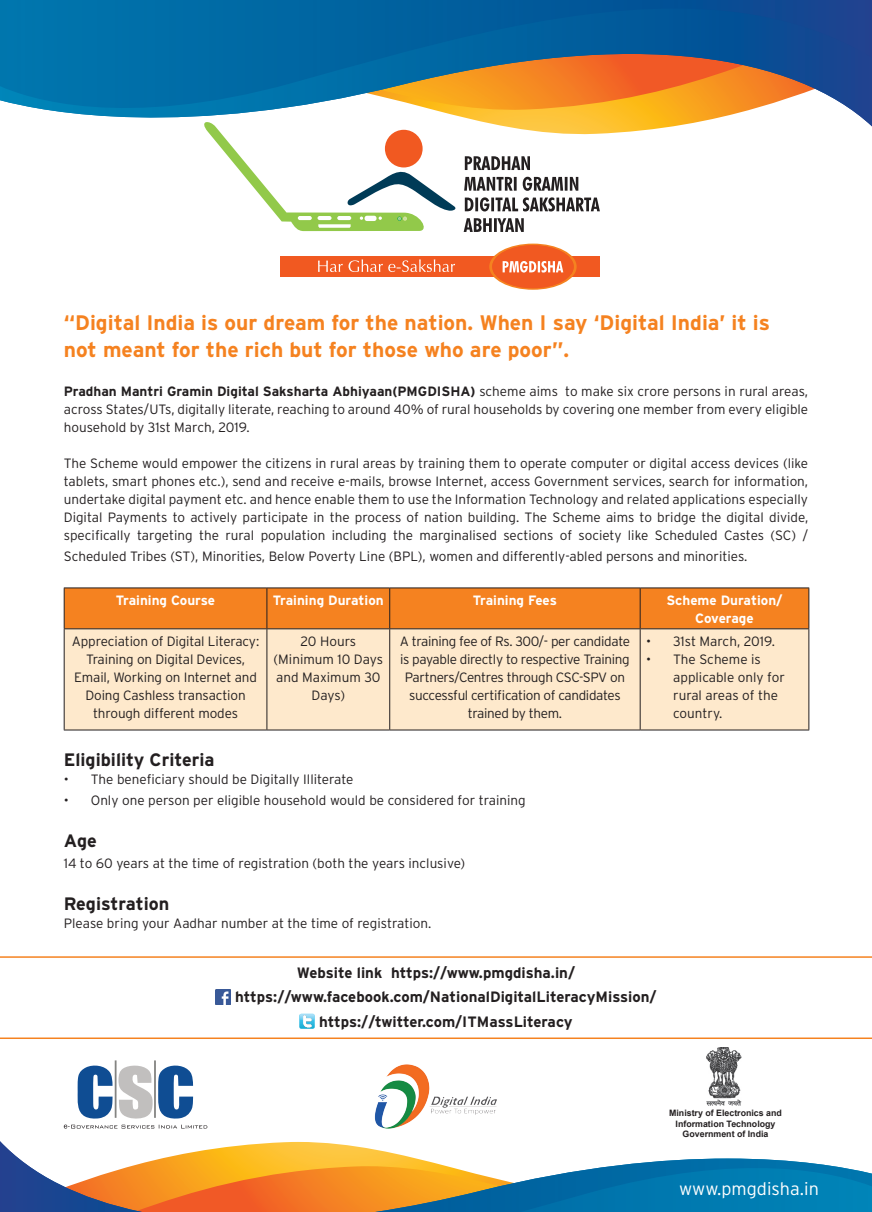
<style>
.page{position:relative;width:872px;height:1212px;background:#fff}
.page>*{position:absolute;margin:0;border:0;box-sizing:border-box;transform-origin:0 0}
.t1{font:700 21px/27px "Interstate";color:#f58220}
.t2{font:700 18px "Interstate";color:#231f20}
.t3{font:300 18px "Interstate";color:#fff}
.t4{font:700 15px "Interstate";color:#231f20}
.t5{font:300 13.5px/18px "Interstate";letter-spacing:-.01em;color:#231f20;text-align:center}
.t6{font:700 13.5px/18px "Interstate";color:#fff;text-align:center}
.t7{font:700 8.85px/10.6px "Arial";color:#231f20;text-align:center}
.s1{font-weight:700}
</style>
<div class="page">
<svg style="left:0;top:1141px;width:872px;height:71px"></svg>
<svg style="left:0;top:0;width:872px;height:9px;background:#035e9d"></svg>
<svg style="left:0;top:9px;width:872px;height:126px;background:#5a8292"></svg>
<div style="left:65px;top:588px;width:743px;height:40px;background:#f58220"></div>
<div style="left:65px;top:629px;width:743px;height:101px;background:#fee9cc"></div>
<hr style="left:64px;top:587px;width:203px;height:1px;background:#231f20">
<hr style="left:64px;top:588px;width:1px;height:40px;background:#231f20">
<hr style="left:267px;top:587px;width:123px;height:1px;background:#231f20">
<hr style="left:266px;top:588px;width:1px;height:40px;background:#231f20">
<hr style="left:390px;top:587px;width:250px;height:1px;background:#231f20">
<hr style="left:389px;top:588px;width:1px;height:40px;background:#231f20">
<hr style="left:640px;top:587px;width:169px;height:1px;background:#231f20">
<hr style="left:640px;top:588px;width:1px;height:40px;background:#231f20">
<hr style="left:808px;top:588px;width:1px;height:40px;background:#231f20">
<hr style="left:64px;top:628px;width:203px;height:1px;background:#231f20">
<hr style="left:64px;top:629px;width:1px;height:101px;background:#231f20">
<hr style="left:267px;top:628px;width:123px;height:1px;background:#231f20">
<hr style="left:266px;top:629px;width:1px;height:101px;background:#231f20">
<hr style="left:390px;top:628px;width:250px;height:1px;background:#231f20">
<hr style="left:389px;top:629px;width:1px;height:101px;background:#231f20">
<hr style="left:640px;top:628px;width:169px;height:1px;background:#231f20">
<hr style="left:640px;top:629px;width:1px;height:101px;background:#231f20">
<hr style="left:808px;top:629px;width:1px;height:101px;background:#231f20">
<hr style="left:64px;top:730px;width:203px;height:1px;background:#231f20">
<hr style="left:267px;top:730px;width:123px;height:1px;background:#231f20">
<hr style="left:390px;top:730px;width:250px;height:1px;background:#231f20">
<hr style="left:640px;top:730px;width:169px;height:1px;background:#231f20">
<hr style="left:154px;top:1060px;width:2px;height:58px;background:#848482">
<hr style="left:115px;top:1060px;width:2px;height:58px;background:#848482">
<svg style="left:64px;top:1064px;width:143px;height:64px"></svg>
<img style="left:707px;top:1047px;width:35px;height:58px">
<img style="left:374px;top:1064px;width:123px;height:65px">
<div style="left:280px;top:256px;width:320px;height:21px;background:#f15921"></div>
<svg style="left:489px;top:244px;width:87px;height:46px"></svg>
<div style="left:492px;top:245px;width:81px;height:43px;background:#f15921;border-radius:50%"></div>
<svg style="left:318px;top:259px;width:137px;height:13px"></svg>
<svg style="left:198px;top:120px;width:259px;height:111px"></svg>
<svg style="left:502px;top:261px;width:61px;height:12px"></svg>
<svg style="left:463px;top:156px;width:137px;height:76px"></svg>
<svg style="left:0;top:956px;width:872px;height:83px"></svg>
<img style="left:215px;top:989px;width:16px;height:15px">
<img style="left:299px;top:1014px;width:16px;height:15px">
<h1 class="t1" style="left:64px;top:308px;width:708px">“Digital India is our dream for the nation. When I say ‘Digital India’ it is not meant for the rich but for those who are poor”.</h1>
<p class="t5" style="left:64px;top:382px;width:746px;text-align:justify"><span class="s1">Pradhan Mantri Gramin Digital Saksharta Abhiyaan(PMGDISHA)</span> scheme aims to make six crore persons in rural areas, across States/UTs, digitally literate, reaching to around 40% of rural households by covering one member from every eligible household by 31st March, 2019.</p>
<p class="t5" style="left:64px;top:454px;width:746px;text-align:justify">The Scheme would empower the citizens in rural areas by training them to operate computer or digital access devices (like tablets, smart phones etc.), send and receive e-mails, browse Internet, access Government services, search for information, undertake digital payment etc. and hence enable them to use the Information Technology and related applications especially Digital Payments to actively participate in the process of nation building. The Scheme aims to bridge the digital divide, specifically targeting the rural population including the marginalised sections of society like Scheduled Castes (SC) /</p>
<p class="t5" style="left:64px;top:547px;width:685px">Scheduled Tribes (ST), Minorities, Below Poverty Line (BPL), women and differently-abled persons and minorities.</p>
<p class="t6" style="left:116px;top:591px;width:101px">Training Course</p>
<p class="t6" style="left:273px;top:591px;width:112px">Training Duration</p>
<p class="t6" style="left:473px;top:591px;width:86px">Training Fees</p>
<p class="t6" style="left:666px;top:591px;width:118px">Scheme Duration/<br>Coverage</p>
<p class="t5" style="left:72px;top:632px;width:189px">Appreciation of Digital Literacy:<br>Training on Digital Devices,<br>Email, Working on Internet and<br>Doing Cashless transaction through different modes</p>
<p class="t5" style="left:274px;top:632px;width:111px">20 Hours (Minimum 10 Days and Maximum 30<br>Days)</p>
<p class="t5" style="left:400px;top:632px;width:232px">A training fee of Rs. 300/- per candidate is payable directly to respective Training Partners/Centres through CSC-SPV on successful certification of candidates trained by them.</p>
<p class="t5" style="left:646px;top:632px;width:130px">• 31st March, 2019.</p>
<p class="t5" style="left:673px;top:650px;width:113px;text-align:left;text-indent:-27px">• The Scheme is applicable only for rural areas of the country.</p>
<h2 class="t2" style="left:64px;top:750px;width:152px">Eligibility Criteria</h2>
<p class="t5" style="left:64px;top:770px;width:291px">• The beneficiary should be Digitally Illiterate</p>
<p class="t5" style="left:64px;top:791px;width:463px">• Only one person per eligible household would be considered for training</p>
<h2 class="t2" style="left:64px;top:831px;width:35px">Age</h2>
<p class="t5" style="left:64px;top:854px;width:403px">14 to 60 years at the time of registration (both the years inclusive)</p>
<h2 class="t2" style="left:64px;top:894px;width:107px">Registration</h2>
<p class="t5" style="left:64px;top:914px;width:369px">Please bring your Aadhar number at the time of registration.</p>
<p class="t4" style="left:297px;top:964px;width:280px">Website link https://www.pmgdisha.in/</p>
<p class="t4" style="left:235px;top:989px;width:423px">https://www.facebook.com/NationalDigitalLiteracyMission/</p>
<p class="t4" style="left:319px;top:1013px;width:255px">https://twitter.com/ITMassLiteracy</p>
<p class="t7" style="left:669px;top:1108px;width:114px">Ministry of Electronics and<br>Information Technology<br>Government of India</p>
<h2 class="t3" style="left:679px;top:1179px;width:141px">www.pmgdisha.in</h2>
</div>
